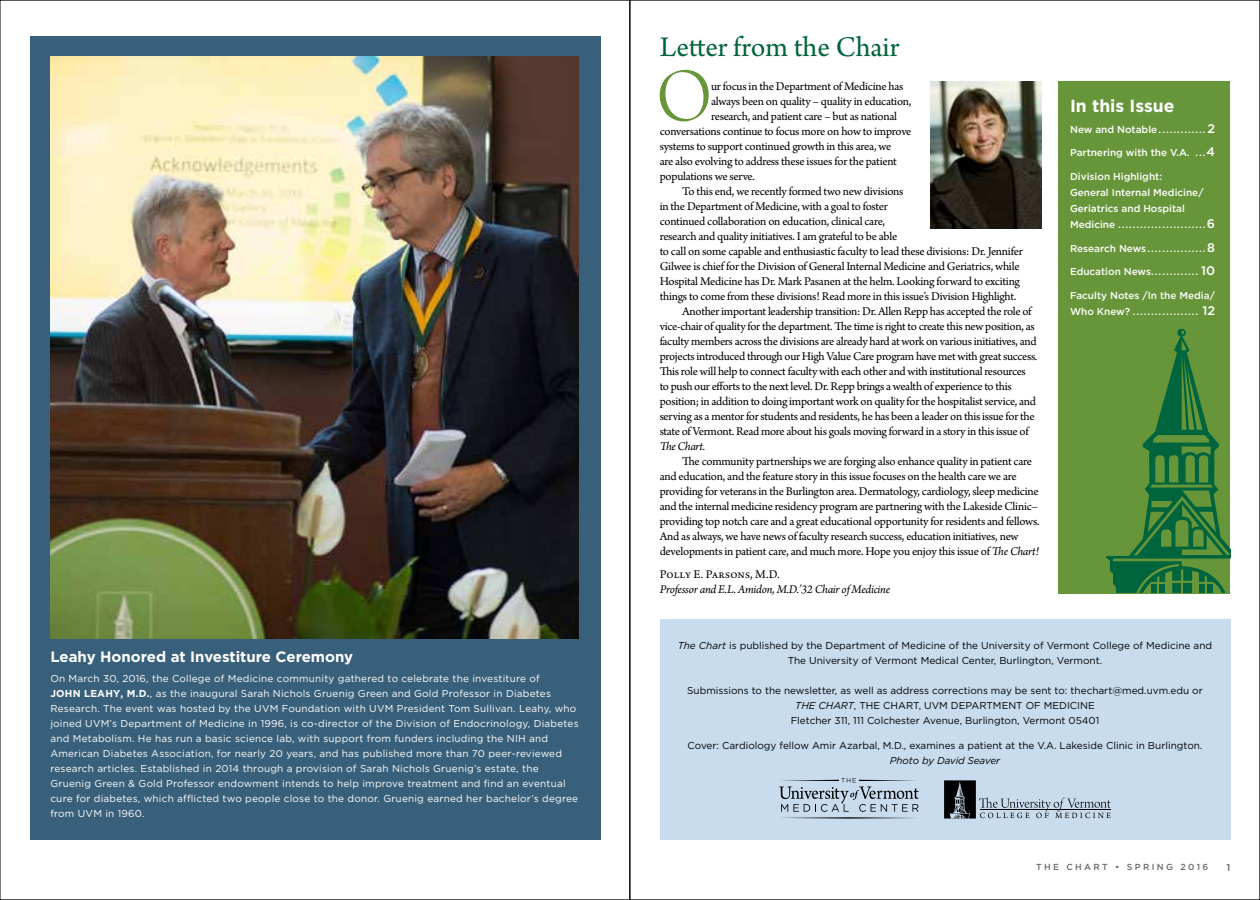
<style>
.page{position:relative;width:1260px;height:900px;background:#fff}
.page>*{position:absolute;margin:0;border:0;box-sizing:border-box;transform-origin:0 0}
.t1{font:79.5px "Arno Pro Light Display";color:#67963a}
.t2{font:30px "Arno Pro";color:#00643c}
.t3{font:700 17.5px "Gotham";color:#fff}
.t4{font:700 15px "Gotham";color:#fff}
.t5{font:12.5px/15px "Arno Pro";letter-spacing:-.025em;color:#000}
.t6{font:italic 12.5px "Arno Pro";letter-spacing:-.025em;color:#000}
.t7{font:12.5px "Arno Pro";letter-spacing:.005em;color:#000}
.t8{font:10px/15px "Gotham";letter-spacing:.02em;color:#fff}
.t9{font:10px/15px "Gotham";color:#000}
.t10{font:500 10px/16.2px "Gotham";color:#fff}
.t11{font:italic 10px "Gotham";letter-spacing:-.01em;color:#000}
.t12{font:700 10px "Gotham";color:#fff}
.t13{font:500 10px "Gotham";color:#696a6d}
.t14{font:500 8.75px "Gotham";letter-spacing:.27em;color:#696a6d}
.s1{font-weight:700}
.s2{font-style:italic}
.s3{font-size:12.5px}
</style>
<div class="page">
<div style="left:1058px;top:81px;width:172px;height:512px;background:#67963a"></div>
<svg style="left:1106px;top:329px;width:124px;height:264px"></svg>
<div style="left:660px;top:619px;width:570px;height:221px;background:#c9dcee"></div>
<svg style="left:944px;top:780px;width:167px;height:39px"></svg>
<svg style="left:779px;top:778px;width:140px;height:41px"></svg>
<img style="left:930px;top:82px;width:111px;height:147px">
<div style="left:30px;top:36px;width:570px;height:804px;background:#39607a"></div>
<img style="left:50px;top:57px;width:529px;height:581px">
<p class="t4" style="left:50px;top:648px;width:304px">Leahy Honored at Investiture Ceremony</p>
<p class="t8" style="left:50px;top:670px;width:491px">On March 30, 2016, the College of Medicine community gathered to celebrate the investiture of</p>
<p class="t12" style="left:50px;top:687px;width:49px">Joh n Leah</p>
<p class="t8" style="left:50px;top:685px;width:530px;text-indent:63px"><span class="s1">y, M.D.</span>, as the inaugural Sarah N ichols Gruenig Green and Gold Professor in Diabetes Research. The event was hosted by the UVM Foundation with UVM President Tom Sullivan. Leahy, who joined UVM’s Department of Medicine in 1996, is co-director of the Division of Endocrinology, Diabetes and Metabolism. He has run a basic science lab, with support from funders including the NI H and American Diabetes Association, for nearly 20 years, and has published more than 70 peer-reviewed research articles. Established in 2014 through a provision of Sarah N ichols Gruenig’s estate, the Gruenig Green &amp; Gold Professor endowment intends to help improve treatment and find an eventual cure for diabetes, which afflicted two people close to the donor. Gruenig earned her bachelor’s degree from UVM in 1960.</p>
<h2 class="t2" style="left:660px;top:30px;width:241px">Letter from the Chair</h2>
<h1 class="t1" style="left:656px;top:53px;width:58px">O</h1>
<p class="t5" style="left:711px;top:79px;width:194px">ur focus in the Department of Medicine has</p>
<p class="t5" style="left:711px;top:94px;width:202px">always been on quality – quality in education,</p>
<p class="t5" style="left:711px;top:109px;width:188px">research, and patient care – but as national</p>
<p class="t5" style="left:660px;top:124px;width:253px">conversations continue to focus more on how to improve</p>
<p class="t5" style="left:660px;top:139px;width:233px">systems to support continued growth in this area, we</p>
<p class="t5" style="left:660px;top:154px;width:239px">are also evolving to address these issues for the patient</p>
<p class="t5" style="left:660px;top:169px;width:97px">populations we serve.</p>
<p class="t5" style="left:682px;top:184px;width:223px">To this end, we recently formed two new divisions</p>
<p class="t5" style="left:660px;top:199px;width:230px">in the Department of Medicine, with a goal to foster</p>
<p class="t5" style="left:660px;top:214px;width:227px">continued collaboration on education, clinical care,</p>
<p class="t5" style="left:660px;top:229px;width:239px">research and quality initiatives. I am grateful to be able</p>
<p class="t5" style="left:660px;top:244px;width:365px">to call on some capable and enthusiastic faculty to lead these divisions: Dr. Jennifer</p>
<p class="t5" style="left:660px;top:259px;width:362px">Gilwee is chief for the Division of General Internal Medicine and Geriatrics, while</p>
<p class="t5" style="left:660px;top:274px;width:362px">Hospital Medicine has Dr. Mark Pasanen at the helm. Looking forward to exciting</p>
<p class="t5" style="left:660px;top:289px;width:358px">things to come from these divisions! Read more in this issue’s Division Highlight.</p>
<p class="t5" style="left:682px;top:304px;width:351px">Another important leadership transition: Dr. Allen Repp has accepted the role of</p>
<p class="t5" style="left:660px;top:319px;width:377px">vice-chair of quality for the department. The time is right to create this new position, as</p>
<p class="t5" style="left:660px;top:334px;width:378px">faculty members across the divisions are already hard at work on various initiatives, and</p>
<p class="t5" style="left:660px;top:349px;width:379px">projects introduced through our High Value Care program have met with great success.</p>
<p class="t5" style="left:660px;top:364px;width:368px">This role will help to connect faculty with each other and with institutional resources</p>
<p class="t5" style="left:660px;top:379px;width:354px">to push our efforts to the next level. Dr. Repp brings a wealth of experience to this</p>
<p class="t5" style="left:660px;top:394px;width:378px">position; in addition to doing important work on quality for the hospitalist service, and</p>
<p class="t5" style="left:660px;top:409px;width:376px">serving as a mentor for students and residents, he has been a leader on this issue for the</p>
<p class="t5" style="left:660px;top:424px;width:370px">state of Vermont. Read more about his goals moving forward in a story in this issue of</p>
<p class="t6" style="left:660px;top:439px;width:47px">The Chart.</p>
<p class="t5" style="left:660px;top:454px;width:381px;text-indent:22px">The community partnerships we are forging also enhance quality in patient care and education, and the feature story in this issue focuses on the health care we are providing for veterans in the Burlington area. Dermatology, cardiology, sleep medicine and the internal medicine residency program are partnering with the Lakeside Clinic– providing top notch care and a great educational opportunity for residents and fellows.<br>And as always, we have news of faculty research success, education initiatives, new developments in patient care, and much more. Hope you enjoy this issue of <span class="s2">The Chart!</span></p>
<p class="t7" style="left:660px;top:567px;width:122px">Polly E. Parsons, M.D.</p>
<p class="t6" style="left:660px;top:582px;width:232px">Professor and E.L. Amidon, M.D.’32 Chair of Medicine</p>
<h3 class="t3" style="left:1070px;top:96px;width:106px">In this Issue</h3>
<p class="t10" style="left:1070px;top:121px;width:147px">New and Notable . . . . . . . . . . . . <span class="s3">2</span></p>
<p class="t10" style="left:1070px;top:145px;width:146px">Partnering with the V.A. . . <span class="s3">4</span></p>
<p class="t10" style="left:1070px;top:168px;width:146px">Division Highlight:<br>General Internal Medicine/<br>Geriatrics and Hospital<br>Medicine . . . . . . . . . . . . . . . . . . . . . . . <span class="s3">6</span></p>
<p class="t10" style="left:1070px;top:240px;width:146px">Research News . . . . . . . . . . . . . . . <span class="s3">8</span></p>
<p class="t10" style="left:1070px;top:264px;width:146px">Education News . . . . . . . . . . . . <span class="s3">10</span></p>
<p class="t10" style="left:1070px;top:287px;width:147px">Faculty Notes /In the Media/<br>Who Knew? . . . . . . . . . . . . . . . . . <span class="s3">12</span></p>
<p class="t9" style="left:678px;top:637px;width:536px;text-align:center"><span class="s2">The Chart</span> is published by the Department of Medicine of the University of Vermont College of Medicine and<br>The University of Vermont Medical Center, Burlington, Vermont.</p>
<p class="t9" style="left:795px;top:682px;width:409px;text-indent:-108px">Submissions to the newsletter, as well as address corrections may be sent to: thechart@med.uvm.edu or<br><span class="s2">The Chart</span>, THE CHART, UVM De partme</p>
<p class="t9" style="left:791px;top:697px;width:310px;text-indent:218px">nt of Medicine<br>Fletcher 311, 111 Colchester Avenue, Burlington, Vermont 05401</p>
<p class="t9" style="left:688px;top:737px;width:516px">Cover: Cardiology fellow Amir Azarbal, M.D., examines a patient at the V.A. Lakeside Clinic in Burlington.</p>
<p class="t11" style="left:890px;top:755px;width:112px">Photo by David Seaver</p>
<p class="t14" style="left:1036px;top:861px;width:174px">THE CHART • SPRING 2016</p>
<p class="t13" style="left:1226px;top:861px;width:5px">1</p>
</div>
